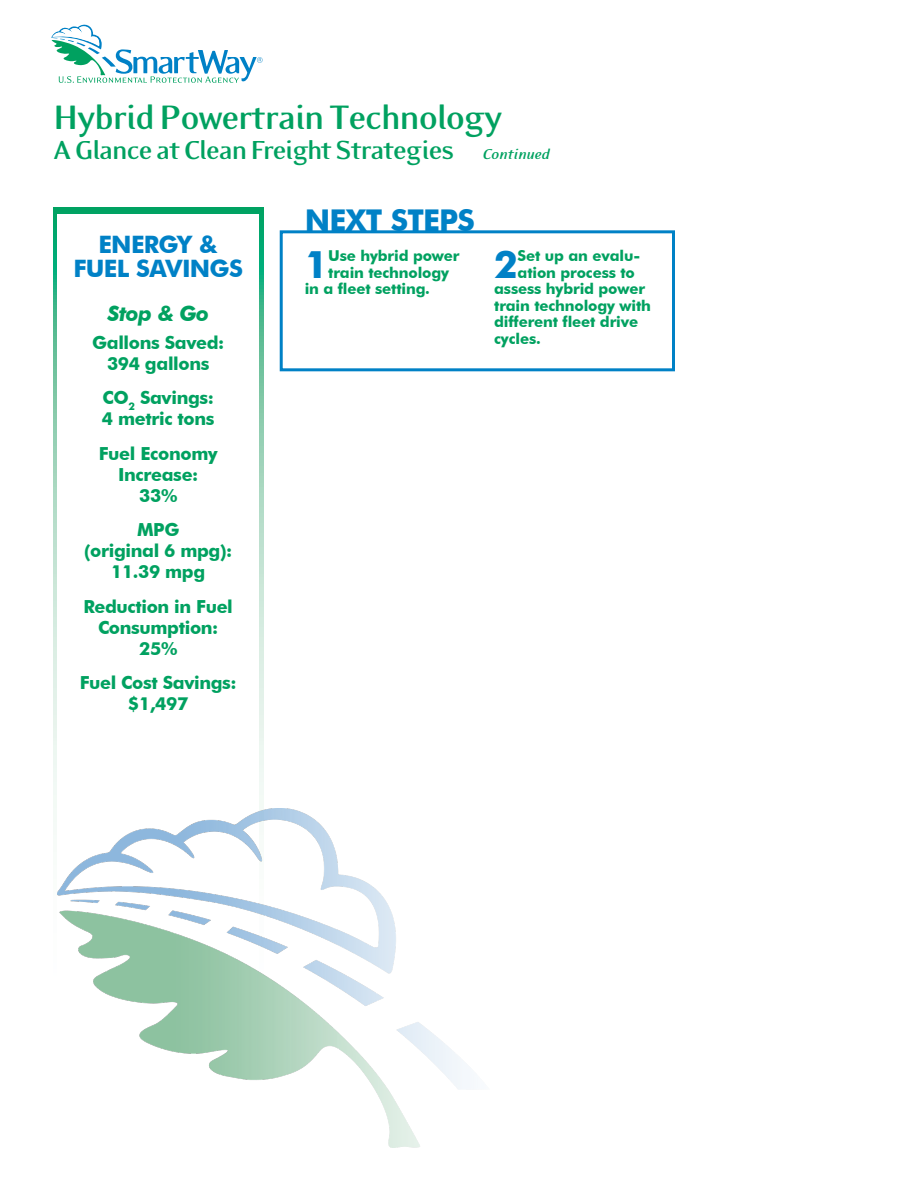
<style>
.page{position:relative;width:918px;height:1188px;background:#fff}
.page>*{position:absolute;margin:0;border:0;box-sizing:border-box;transform-origin:0 0}
.t1{font:700 39px "Eidetic Modern OT";letter-spacing:-.05em;color:#00a160}
.Next_Steps_Body_Text{font:700 38.1px "Futura BT";color:#0081c6}
.Subtitle{font:700 30px "Eidetic Modern OT";letter-spacing:-.05em;color:#00a160}
.Next_Steps_Head{font:700 30px "Futura BT";letter-spacing:-.03em;color:#0081c6}
.TB_Sidebar_Head{font:700 24px/24px "Futura BT";letter-spacing:-.03em;color:#0081c6;text-align:center}
.TB_Sidebar_Subhead{font:italic 700 21px "Futura BT";letter-spacing:-.02em;color:#00a160}
.TB_Sidebar_Text{font:700 18px/21px "Futura BT";letter-spacing:-.02em;color:#00a160;text-align:center}
.Subhead_Body_2{font:italic 700 16.5px "Eidetic Modern OT";letter-spacing:-.03em;color:#00a160}
.Next_Steps_Body_Text-2{font:700 15px "Futura BT";letter-spacing:-.01em;color:#00a160}
</style>
<div class="page">
<svg style="left:51px;top:24px;width:212px;height:59px"></svg>
<div style="left:280px;top:230px;width:395px;height:141px;background:#fff;border:3px solid #0081c6"></div>
<svg style="left:53px;top:208px;width:211px;height:688px"></svg>
<div style="left:58px;top:214px;width:201px;height:776px;background:#fff"></div>
<img style="left:58px;top:809px;width:413px;height:339px">
<p class="t1" style="left:53px;top:97px;width:452px">Hybrid Powertrain Technology</p>
<p class="Subtitle" style="left:53px;top:134px;width:403px">A Glance at Clean Freight Strategies</p>
<p class="Subhead_Body_2" style="left:482px;top:146px;width:69px">Continued</p>
<p class="TB_Sidebar_Head" style="left:73px;top:232px;width:171px">ENERGY &amp;<br>FUEL SAVINGS</p>
<p class="TB_Sidebar_Subhead" style="left:107px;top:301px;width:103px">Stop &amp; Go</p>
<p class="TB_Sidebar_Text" style="left:92px;top:332px;width:134px">Gallons Saved:<br>394 gallons</p>
<p class="TB_Sidebar_Text" style="left:102px;top:387px;width:114px;text-align:left">CO<sub>2</sub> Savings:<br>4 metric tons</p>
<p class="TB_Sidebar_Text" style="left:99px;top:443px;width:120px">Fuel Economy<br>Increase:<br>33%</p>
<p class="TB_Sidebar_Text" style="left:84px;top:519px;width:150px">MPG<br>(original 6 mpg):<br>11.39 mpg</p>
<p class="TB_Sidebar_Text" style="left:84px;top:596px;width:151px">Reduction in Fuel<br>Consumption:<br>25%</p>
<p class="TB_Sidebar_Text" style="left:80px;top:672px;width:159px">Fuel Cost Savings: $1,497</p>
<p class="Next_Steps_Head" style="left:305px;top:202px;width:172px">NEXT STEPS</p>
<p class="Next_Steps_Body_Text" style="left:305px;top:241px;width:25px">1</p>
<p class="Next_Steps_Body_Text-2" style="left:328px;top:247px;width:133px">Use hybrid power</p>
<p class="Next_Steps_Body_Text-2" style="left:328px;top:263px;width:123px">train technology</p>
<p class="Next_Steps_Body_Text-2" style="left:305px;top:280px;width:127px">in a fleet setting.</p>
<p class="Next_Steps_Body_Text" style="left:494px;top:241px;width:25px">2</p>
<p class="Next_Steps_Body_Text-2" style="left:518px;top:247px;width:124px">Set up an evalu-</p>
<p class="Next_Steps_Body_Text-2" style="left:518px;top:263px;width:119px">ation process to</p>
<p class="Next_Steps_Body_Text-2" style="left:494px;top:280px;width:152px">assess hybrid power</p>
<p class="Next_Steps_Body_Text-2" style="left:494px;top:296px;width:158px">train technology with</p>
<p class="Next_Steps_Body_Text-2" style="left:494px;top:313px;width:146px">different fleet drive</p>
<p class="Next_Steps_Body_Text-2" style="left:494px;top:329px;width:48px">cycles.</p>
</div>
